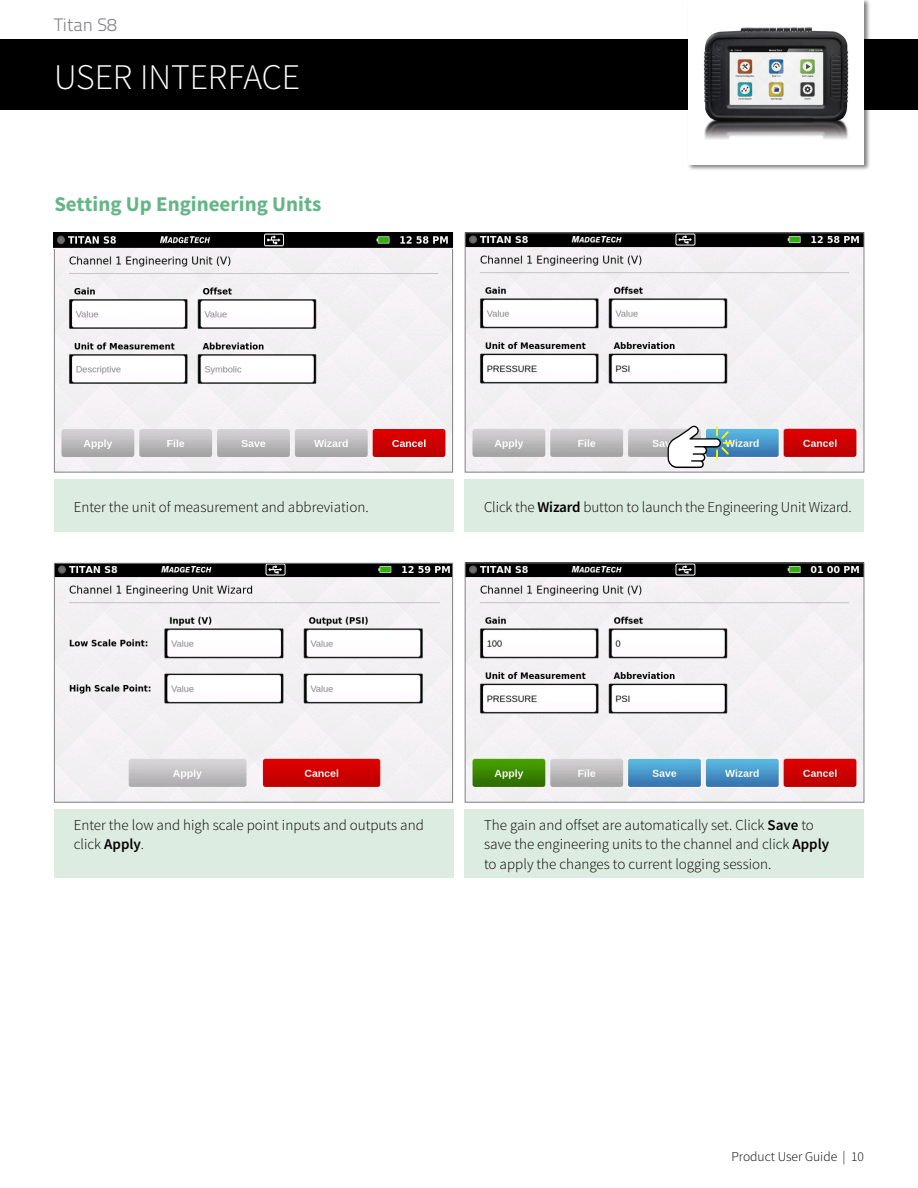
<style>
.page{position:relative;width:918px;height:1188px;background:#fff}
.page>*{position:absolute;margin:0;border:0;box-sizing:border-box;transform-origin:0 0}
.t1{font:300 36px "Source Sans Pro";color:#fff}
.t2{font:700 21px "Source Sans Pro";color:#64b686}
.t3{font:300 18px "Titillium Text 22 L";color:#808285}
.t4{font:300 15px/19.5px "Source Sans Pro";color:#000}
.t5{font:300 13.5px "Source Sans Pro";color:#000}
.s1{font-weight:600}
</style>
<div class="page">
<div style="left:0;top:39px;width:918px;height:71px;background:#000"></div>
<div style="left:687px;top:0;width:184px;height:172px;background:#000;opacity:.5"></div>
<div style="left:688px;top:0;width:176px;height:165px;background:#fff"></div>
<img style="left:703px;top:27px;width:146px;height:113px">
<img style="left:56px;top:248px;width:395px;height:222px">
<img style="left:56px;top:565px;width:395px;height:235px">
<div style="left:54px;top:563px;width:399px;height:239px;border:1px solid #808285"></div>
<img style="left:467px;top:235px;width:395px;height:235px">
<div style="left:465px;top:233px;width:399px;height:239px;border:1px solid #808285"></div>
<img style="left:54px;top:233px;width:399px;height:15px">
<img style="left:467px;top:565px;width:395px;height:235px">
<div style="left:465px;top:563px;width:399px;height:239px;border:1px solid #808285"></div>
<div style="left:54px;top:480px;width:400px;height:52px;background:#ddece0"></div>
<div style="left:54px;top:810px;width:400px;height:68px;background:#ddece0"></div>
<div style="left:465px;top:480px;width:399px;height:52px;background:#ddece0"></div>
<div style="left:465px;top:810px;width:399px;height:68px;background:#ddece0"></div>
<svg style="left:668px;top:425px;width:64px;height:43px"></svg>
<div style="left:314px;top:565px;width:11px;height:11px;background:#000"></div>
<p class="t3" style="left:54px;top:11px;width:64px">Titan S8</p>
<h1 class="t1" style="left:54px;top:55px;width:248px">USER INTERFACE</h1>
<h2 class="t2" style="left:54px;top:191px;width:269px">Setting Up Engineering Units</h2>
<p class="t4" style="left:74px;top:497px;width:296px">Enter the unit of measurement and abbreviation.</p>
<p class="t4" style="left:484px;top:497px;width:369px">Click the <span class="s1">Wizard</span> button to launch the Engineering Unit Wizard.</p>
<p class="t4" style="left:74px;top:815px;width:352px">Enter the low and high scale point inputs and outputs and click <span class="s1">Apply</span>.</p>
<p class="t4" style="left:484px;top:815px;width:347px">The gain and offset are automatically set. Click <span class="s1">Save</span> to save the engineering units to the channel and click <span class="s1">Apply </span>to apply the changes to current logging session.</p>
<p class="t5" style="left:731px;top:1148px;width:134px">Product User Guide | 10</p>
</div>
